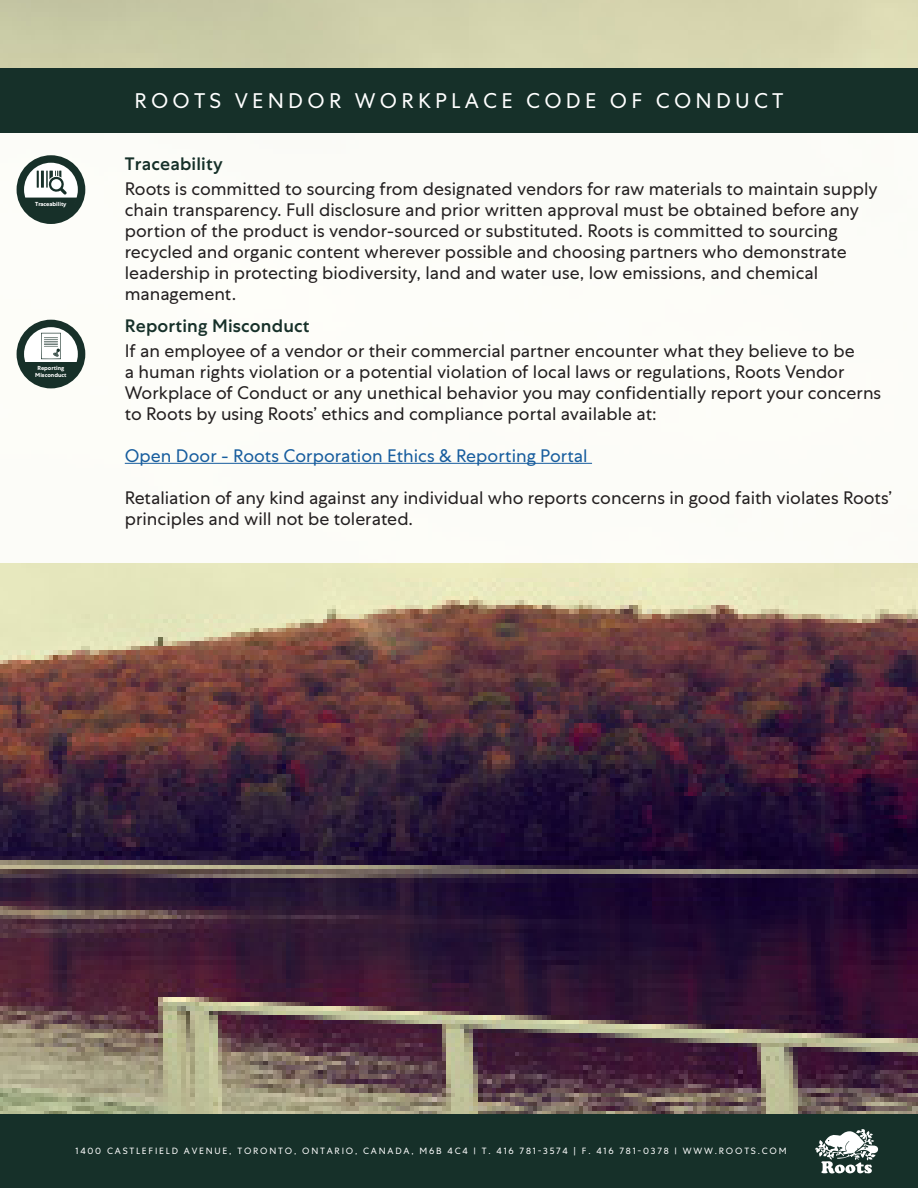
<style>
.page{position:relative;width:918px;height:1188px;background:#fff}
.page>*{position:absolute;margin:0;border:0;box-sizing:border-box;transform-origin:0 0}
.t1{font:21px "Centra No 1";letter-spacing:.2em;color:#fff}
.t2{font:18px/21px "Centra No 1";color:#231f20}
.t3{font:18px "Centra No 1";color:#175d9e}
.t4{font:500 18px "Centra No 1";letter-spacing:.01em;color:#163029}
.t5{font:9px "Centra No 1";letter-spacing:.2em;color:#fff}
.t6{font:700 5.85px/7.1px "Centra No 1";color:#fff;text-align:center}
</style>
<div class="page">
<img style="left:0;top:0;width:918px;height:1115px">
<div style="left:0;top:133px;width:918px;height:430px;background:#fcfcf8"></div>
<div style="left:0;top:1115px;width:918px;height:73px;background:#163029"></div>
<svg style="left:815px;top:1129px;width:63px;height:44px"></svg>
<hr style="left:125px;top:463px;width:467px;height:1px;background:#175d9e">
<div style="left:0;top:68px;width:918px;height:65px;background:#163029"></div>
<div style="left:17px;top:155px;width:68px;height:69px;background:#173029;border-radius:50%"></div>
<div style="left:24px;top:163px;width:54px;height:54px;background:#fff;border-radius:50%"></div>
<svg style="left:22px;top:171px;width:56px;height:47px"></svg>
<div style="left:17px;top:320px;width:68px;height:68px;background:#173029;border-radius:50%"></div>
<svg style="left:24px;top:327px;width:54px;height:54px"></svg>
<svg style="left:22px;top:333px;width:56px;height:50px"></svg>
<p class="t6" style="left:35px;top:201px;width:33px">Traceability</p>
<p class="t6" style="left:35px;top:365px;width:33px">Reporting<br>Misconduct</p>
<p class="t1" style="left:134px;top:88px;width:651px">ROOTS VENDOR WORKPLACE CODE OF CONDUCT</p>
<p class="t4" style="left:125px;top:153px;width:99px">Traceability</p>
<p class="t2" style="left:125px;top:178px;width:754px">Roots is committed to sourcing from designated vendors for raw materials to maintain supply chain transparency. Full disclosure and prior written approval must be obtained before any portion of the product is vendor-sourced or substituted. Roots is committed to sourcing recycled and organic content wherever possible and choosing partners who demonstrate leadership in protecting biodiversity, land and water use, low emissions, and chemical management.</p>
<p class="t4" style="left:125px;top:315px;width:186px">Reporting Misconduct</p>
<p class="t2" style="left:125px;top:340px;width:758px">If an employee of a vendor or their commercial partner encounter what they believe to be<br>a human rights violation or a potential violation of local laws or regulations, Roots Vendor Workplace of Conduct or any unethical behavior you may confidentially report your concerns to Roots by using Roots’ ethics and compliance portal available at:</p>
<p class="t3" style="left:125px;top:445px;width:464px">Open Door - Roots Corporation Ethics &amp; Reporting Portal</p>
<p class="t2" style="left:125px;top:487px;width:769px">Retaliation of any kind against any individual who reports concerns in good faith violates Roots’ principles and will not be tolerated.</p>
<p class="t5" style="left:76px;top:1146px;width:713px">1400 CASTLEFIELD AVENUE, TORONTO, ONTARIO, CANADA, M6B 4C4 | T. 416 781-3574 | F. 416 781-0378 | WWW.ROOTS.COM</p>
</div>
